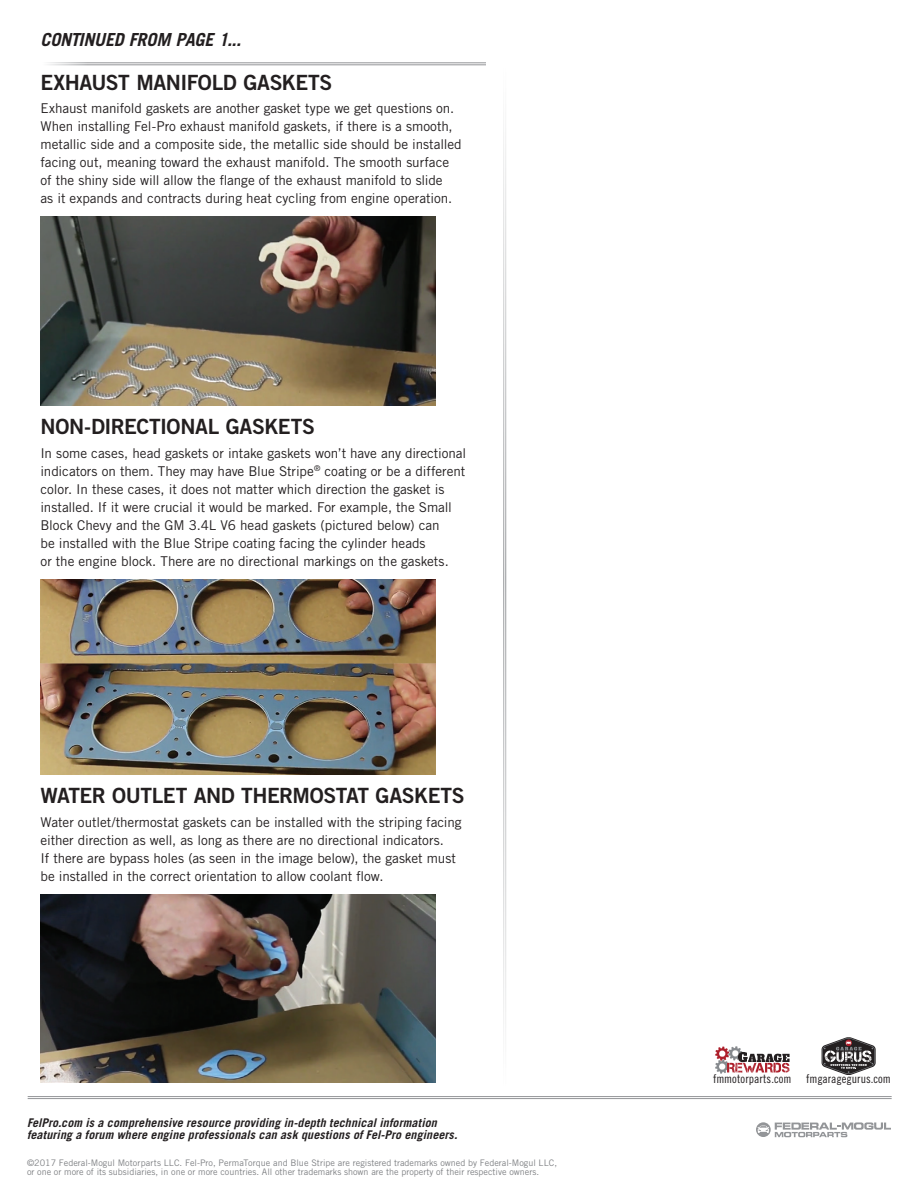
<style>
.page{position:relative;width:918px;height:1188px;background:#fff}
.page>*{position:absolute;margin:0;border:0;box-sizing:border-box;transform-origin:0 0}
.t1{font:21px "Trade Gothic LT Std Bd 2";letter-spacing:-.02em;color:#231f20}
.t2{font:italic 700 18px "Trade Gothic LT Std";letter-spacing:-.01em;color:#231f20}
.t3{font:13.5px/18px "Trade Gothic LT Std";letter-spacing:-.005em;color:#231f20}
.t4{font:italic 700 12px "Trade Gothic LT Std";letter-spacing:.01em;color:#231f20}
.t5{font:12px "Trade Gothic LT Std Cn 18";color:#231f20}
.t6{font:9px/9px "Trade Gothic LT Std";color:#808285}
</style>
<div class="page">
<img style="left:41px;top:579px;width:394px;height:196px">
<img style="left:40px;top:217px;width:396px;height:189px">
<hr style="left:28px;top:1096px;width:864px;height:1px;background:#939598">
<hr style="left:28px;top:1098px;width:864px;height:1px;background:#939598">
<img style="left:40px;top:894px;width:396px;height:189px">
<hr style="left:40px;top:62px;width:446px;height:1px;background:#939598">
<hr style="left:40px;top:64px;width:446px;height:1px;background:#939598">
<hr style="left:505px;top:64px;width:1px;height:1022px;background:#939598">
<hr style="left:503px;top:64px;width:1px;height:1022px;background:#939598">
<svg style="left:756px;top:1122px;width:135px;height:15px"></svg>
<svg style="left:715px;top:1046px;width:75px;height:28px"></svg>
<svg style="left:822px;top:1037px;width:54px;height:38px"></svg>
<p class="t2" style="left:40px;top:29px;width:202px">CONTINUED FROM PAGE 1...</p>
<p class="t1" style="left:40px;top:70px;width:293px">EXHAUST MANIFOLD GASKETS</p>
<p class="t3" style="left:40px;top:99px;width:423px">Exhaust manifold gaskets are another gasket type we get questions on.<br>When installing Fel-Pro exhaust manifold gaskets, if there is a smooth, metallic side and a composite side, the metallic side should be installed facing out, meaning toward the exhaust manifold. The smooth surface of the shiny side will allow the flange of the exhaust manifold to slide<br>as it expands and contracts during heat cycling from engine operation.</p>
<p class="t1" style="left:40px;top:414px;width:276px">NON-DIRECTIONAL GASKETS</p>
<p class="t3" style="left:40px;top:444px;width:427px">In some cases, head gaskets or intake gaskets won’t have any directional indicators on them. They may have Blue Stripe<sup>®</sup> coating or be a different color. In these cases, it does not matter which direction the gasket is installed. If it were crucial it would be marked. For example, the Small Block Chevy and the GM 3.4L V6 head gaskets (pictured below) can<br>be installed with the Blue Stripe coating facing the cylinder heads<br>or the engine block. There are no directional markings on the gaskets.</p>
<p class="t1" style="left:40px;top:783px;width:426px">WATER OUTLET AND THERMOSTAT GASKETS</p>
<p class="t3" style="left:40px;top:813px;width:423px">Water outlet/thermostat gaskets can be installed with the striping facing either direction as well, as long as there are no directional indicators.<br>If there are bypass holes (as seen in the image below), the gasket must be installed in the correct orientation to allow coolant flow.</p>
<p class="t4" style="left:27px;top:1116px;width:411px">FelPro.com is a comprehensive resource providing in-depth technical information</p>
<p class="t4" style="left:27px;top:1128px;width:432px">featuring a forum where engine professionals can ask questions of Fel-Pro engineers.</p>
<p class="t6" style="left:27px;top:1158px;width:532px">©2017 Federal-Mogul Motorparts LLC. Fel-Pro, PermaTorque and Blue Stripe are registered trademarks owned by Federal-Mogul LLC, or one or more of its subsidiaries, in one or more countries. All other trademarks shown are the property of their respective owners.</p>
<p class="t5" style="left:713px;top:1072px;width:80px">fmmotorparts.com</p>
<p class="t5" style="left:806px;top:1072px;width:86px">fmgaragegurus.com</p>
</div>
